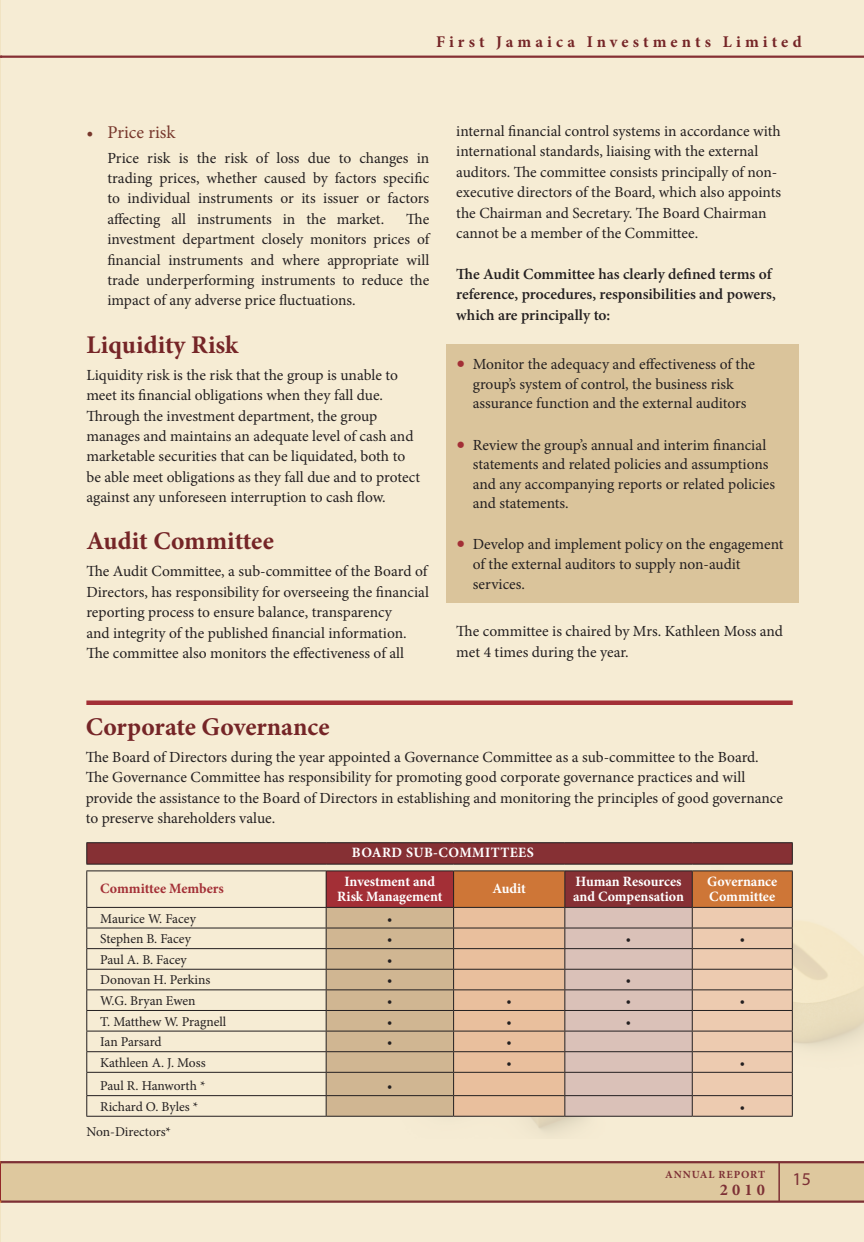
<style>
.page{position:relative;width:864px;height:1242px;background:#fff}
.page>*{position:absolute;margin:0;border:0;box-sizing:border-box;transform-origin:0 0}
.MDA_headings{font:700 25.5px "Minion Pro";color:#752527}
.Minion_Pro_Body_Text{font:18px "Minion Pro";color:#77372c}
.t1{font:18px "Myriad Pro";color:#7d3035}
.t2{font:700 16.35px "Minion Pro";letter-spacing:.245em;color:#752527}
.t3{font:700 16.35px "Minion Pro";color:#7d3035}
.Minion_Pro_Body_Text-2{font:15.45px/20.4px "Minion Pro";letter-spacing:-.005em;color:#231f20}
.Minion_Pro_Body_Text-3{font:600 15.45px/20.4px "Minion Pro";color:#231f20}
.Minion_Pro_Body_Text-4{font:700 14.25px/15px "Minion Pro";color:#fff}
.Minion_Pro_Body_Text-5{font:700 14.25px "Minion Pro";letter-spacing:.03em;color:#fff}
.Minion_Pro_Body_Text-6{font:700 14.25px "Minion Pro";letter-spacing:-.005em;color:#a32f36}
.Minion_Pro_Body_Text-7{font:13.5px "Minion Pro";letter-spacing:-.005em;color:#231f20}
.t4{font:700 10.95px "Minion Pro";letter-spacing:.08em;color:#7d3035}
.s1{font-size:24px;color:#a32f36}
</style>
<div class="page">
<div style="left:1px;top:0;width:863px;height:1242px;background:#f6ecd4"></div>
<hr style="left:0;top:0;width:1px;height:1242px;background:#f1e3c2">
<hr style="left:0;top:1163px;width:1px;height:38px;background:#a32f36">
<div style="left:1px;top:1163px;width:863px;height:39px;background:#dec89e"></div>
<hr style="left:0;top:1161px;width:864px;height:2px;background:#7d3035">
<hr style="left:0;top:56px;width:864px;height:2px;background:#863034">
<hr style="left:1px;top:1201px;width:863px;height:2px;background:#7d3035">
<hr style="left:778px;top:1163px;width:2px;height:39px;background:#7d3035">
<div style="left:446px;top:344px;width:353px;height:259px;background:#dac49b"></div>
<svg style="left:87px;top:843px;width:705px;height:64px;fill:#863034"></svg>
<hr style="left:86px;top:842px;width:240px;height:1px;background:#231f20">
<svg style="left:86px;top:843px;width:1px;height:21px"></svg>
<hr style="left:326px;top:842px;width:128px;height:1px;background:#231f20">
<hr style="left:454px;top:842px;width:111px;height:1px;background:#231f20">
<hr style="left:565px;top:842px;width:127px;height:1px;background:#231f20">
<hr style="left:692px;top:842px;width:101px;height:1px;background:#231f20">
<svg style="left:792px;top:843px;width:1px;height:21px"></svg>
<hr style="left:86px;top:864px;width:240px;height:1px;background:#231f20">
<hr style="left:326px;top:864px;width:128px;height:1px;background:#231f20">
<hr style="left:454px;top:864px;width:111px;height:1px;background:#231f20">
<hr style="left:565px;top:864px;width:127px;height:1px;background:#231f20">
<hr style="left:692px;top:864px;width:101px;height:1px;background:#231f20">
<hr style="left:86px;top:871px;width:240px;height:1px;background:#231f20">
<hr style="left:86px;top:871px;width:1px;height:36px;background:#231f20">
<hr style="left:86px;top:907px;width:240px;height:1px;background:#231f20">
<hr style="left:86px;top:928px;width:240px;height:1px;background:#231f20">
<hr style="left:86px;top:948px;width:240px;height:1px;background:#231f20">
<hr style="left:86px;top:969px;width:240px;height:1px;background:#231f20">
<hr style="left:86px;top:989px;width:240px;height:1px;background:#231f20">
<hr style="left:86px;top:1010px;width:240px;height:1px;background:#231f20">
<hr style="left:86px;top:1031px;width:240px;height:1px;background:#231f20">
<hr style="left:86px;top:1051px;width:240px;height:1px;background:#231f20">
<hr style="left:86px;top:1072px;width:240px;height:1px;background:#231f20">
<hr style="left:86px;top:1095px;width:240px;height:1px;background:#231f20">
<svg style="left:86px;top:908px;width:1px;height:208px"></svg>
<svg style="left:326px;top:871px;width:467px;height:245px;background:#cda68e"></svg>
<hr style="left:86px;top:1116px;width:240px;height:1px;background:#231f20">
<hr style="left:326px;top:1116px;width:128px;height:1px;background:#231f20">
<hr style="left:454px;top:1116px;width:111px;height:1px;background:#231f20">
<hr style="left:565px;top:1116px;width:127px;height:1px;background:#231f20">
<hr style="left:692px;top:1116px;width:101px;height:1px;background:#231f20">
<div style="left:86px;top:700px;width:707px;height:5px;background:#a32f36"></div>
<p class="t2" style="left:436px;top:30px;width:367px">First Jamaica Investments Limited</p>
<p class="Minion_Pro_Body_Text" style="left:86px;top:120px;width:90px">• Price risk</p>
<p class="Minion_Pro_Body_Text-2" style="left:107px;top:148px;width:323px;text-align:justify">Price risk is the risk of loss due to changes in trading prices, whether caused by factors specific to individual instruments or its issuer or factors affecting all instruments in the market.</p>
<p class="Minion_Pro_Body_Text-2" style="left:107px;top:209px;width:323px;text-align:justify;text-indent:299px">The investment department closely monitors prices of financial instruments and where appropriate will trade underperforming instruments to reduce the impact of any adverse price fluctuations.</p>
<p class="MDA_headings" style="left:86px;top:326px;width:153px">Liquidity Risk</p>
<p class="Minion_Pro_Body_Text-2" style="left:86px;top:365px;width:335px">Liquidity risk is the risk that the group is unable to meet its financial obligations when they fall due.<br>Through the investment department, the group manages and maintains an adequate level of cash and marketable securities that can be liquidated, both to be able meet obligations as they fall due and to protect against any unforeseen interruption to cash flow.</p>
<p class="MDA_headings" style="left:86px;top:523px;width:189px">Audit Committee</p>
<p class="Minion_Pro_Body_Text-2" style="left:86px;top:561px;width:344px">The Audit Committee, a sub-committee of the Board of Directors, has responsibility for overseeing the financial reporting process to ensure balance, transparency<br>and integrity of the published financial information.<br>The committee also monitors the effectiveness of all</p>
<p class="Minion_Pro_Body_Text-2" style="left:456px;top:121px;width:326px">internal financial control systems in accordance with international standards, liaising with the external auditors. The committee consists principally of non&shy;executive directors of the Board, which also appoints the Chairman and Secretary. The Board Chairman cannot be a member of the Committee.</p>
<p class="Minion_Pro_Body_Text-3" style="left:456px;top:264px;width:321px">The Audit Committee has clearly defined terms of reference, procedures, responsibilities and powers, which are principally to:</p>
<p class="Minion_Pro_Body_Text-2" style="left:456px;top:355px;width:300px;line-height:19.5px;text-align:center"><span class="s1">•</span> Monitor the adequacy and effectiveness of the group’s system of control, the business risk assurance function and the external auditors</p>
<p class="Minion_Pro_Body_Text-2" style="left:473px;top:435px;width:304px;line-height:19.5px;text-indent:-16px"><span class="s1">•</span> Review the group’s annual and interim financial statements and related policies and assumptions and any accompanying reports or related policies and statements.</p>
<p class="Minion_Pro_Body_Text-2" style="left:473px;top:534px;width:312px;line-height:20px;text-indent:-16px"><span class="s1">•</span> Develop and implement policy on the engagement of the external auditors to supply non-audit services.</p>
<p class="Minion_Pro_Body_Text-2" style="left:456px;top:621px;width:328px">The committee is chaired by Mrs. Kathleen Moss and met 4 times during the year.</p>
<p class="MDA_headings" style="left:86px;top:709px;width:245px">Corporate Governance</p>
<p class="Minion_Pro_Body_Text-2" style="left:86px;top:747px;width:699px">The Board of Directors during the year appointed a Governance Committee as a sub-committee to the Board.<br>The Governance Committee has responsibility for promoting good corporate governance practices and will provide the assistance to the Board of Directors in establishing and monitoring the principles of good governance to preserve shareholders value.</p>
<p class="Minion_Pro_Body_Text-5" style="left:352px;top:843px;width:183px">BOARD SUB-COMMITTEES</p>
<p class="Minion_Pro_Body_Text-6" style="left:100px;top:879px;width:125px">Committee Members</p>
<p class="Minion_Pro_Body_Text-4" style="left:337px;top:873px;width:107px;text-align:center">Investment and<br>Risk Management</p>
<p class="Minion_Pro_Body_Text-4" style="left:492px;top:881px;width:35px">Audit</p>
<p class="Minion_Pro_Body_Text-4" style="left:573px;top:873px;width:112px">Human Resources and Compensation</p>
<p class="Minion_Pro_Body_Text-4" style="left:707px;top:873px;width:72px">Governance<br>Committee</p>
<p class="Minion_Pro_Body_Text-7" style="left:100px;top:909px;width:97px">Maurice W. Facey</p>
<p class="Minion_Pro_Body_Text-7" style="left:387px;top:909px;width:7px">•</p>
<p class="Minion_Pro_Body_Text-7" style="left:100px;top:930px;width:92px">Stephen B. Facey</p>
<p class="Minion_Pro_Body_Text-7" style="left:387px;top:930px;width:7px">•</p>
<p class="Minion_Pro_Body_Text-7" style="left:626px;top:930px;width:7px">•</p>
<p class="Minion_Pro_Body_Text-7" style="left:740px;top:930px;width:7px">•</p>
<p class="Minion_Pro_Body_Text-7" style="left:100px;top:950px;width:88px">Paul A. B. Facey</p>
<p class="Minion_Pro_Body_Text-7" style="left:387px;top:950px;width:7px">•</p>
<p class="Minion_Pro_Body_Text-7" style="left:100px;top:971px;width:112px">Donovan H. Perkins</p>
<p class="Minion_Pro_Body_Text-7" style="left:387px;top:971px;width:7px">•</p>
<p class="Minion_Pro_Body_Text-7" style="left:626px;top:971px;width:7px">•</p>
<p class="Minion_Pro_Body_Text-7" style="left:100px;top:992px;width:97px">W.G. Bryan Ewen</p>
<p class="Minion_Pro_Body_Text-7" style="left:387px;top:992px;width:7px">•</p>
<p class="Minion_Pro_Body_Text-7" style="left:507px;top:992px;width:7px">•</p>
<p class="Minion_Pro_Body_Text-7" style="left:626px;top:992px;width:7px">•</p>
<p class="Minion_Pro_Body_Text-7" style="left:740px;top:992px;width:7px">•</p>
<p class="Minion_Pro_Body_Text-7" style="left:100px;top:1012px;width:128px">T. Matthew W. Pragnell</p>
<p class="Minion_Pro_Body_Text-7" style="left:387px;top:1012px;width:7px">•</p>
<p class="Minion_Pro_Body_Text-7" style="left:507px;top:1012px;width:7px">•</p>
<p class="Minion_Pro_Body_Text-7" style="left:626px;top:1012px;width:7px">•</p>
<p class="Minion_Pro_Body_Text-7" style="left:100px;top:1033px;width:63px">Ian Parsard</p>
<p class="Minion_Pro_Body_Text-7" style="left:387px;top:1033px;width:7px">•</p>
<p class="Minion_Pro_Body_Text-7" style="left:507px;top:1033px;width:7px">•</p>
<p class="Minion_Pro_Body_Text-7" style="left:100px;top:1054px;width:107px">Kathleen A. J. Moss</p>
<p class="Minion_Pro_Body_Text-7" style="left:507px;top:1054px;width:7px">•</p>
<p class="Minion_Pro_Body_Text-7" style="left:740px;top:1054px;width:7px">•</p>
<p class="Minion_Pro_Body_Text-7" style="left:100px;top:1077px;width:107px">Paul R. Hanworth *</p>
<p class="Minion_Pro_Body_Text-7" style="left:387px;top:1077px;width:7px">•</p>
<p class="Minion_Pro_Body_Text-7" style="left:100px;top:1097px;width:100px">Richard O. Byles *</p>
<p class="Minion_Pro_Body_Text-7" style="left:740px;top:1097px;width:7px">•</p>
<p class="Minion_Pro_Body_Text-7" style="left:86px;top:1123px;width:86px">Non-Directors*</p>
<p class="t4" style="left:665px;top:1167px;width:101px">ANNUAL REPORT</p>
<p class="t3" style="left:720px;top:1178px;width:47px">2010</p>
<p class="t1" style="left:793px;top:1168px;width:20px">15</p>
</div>
